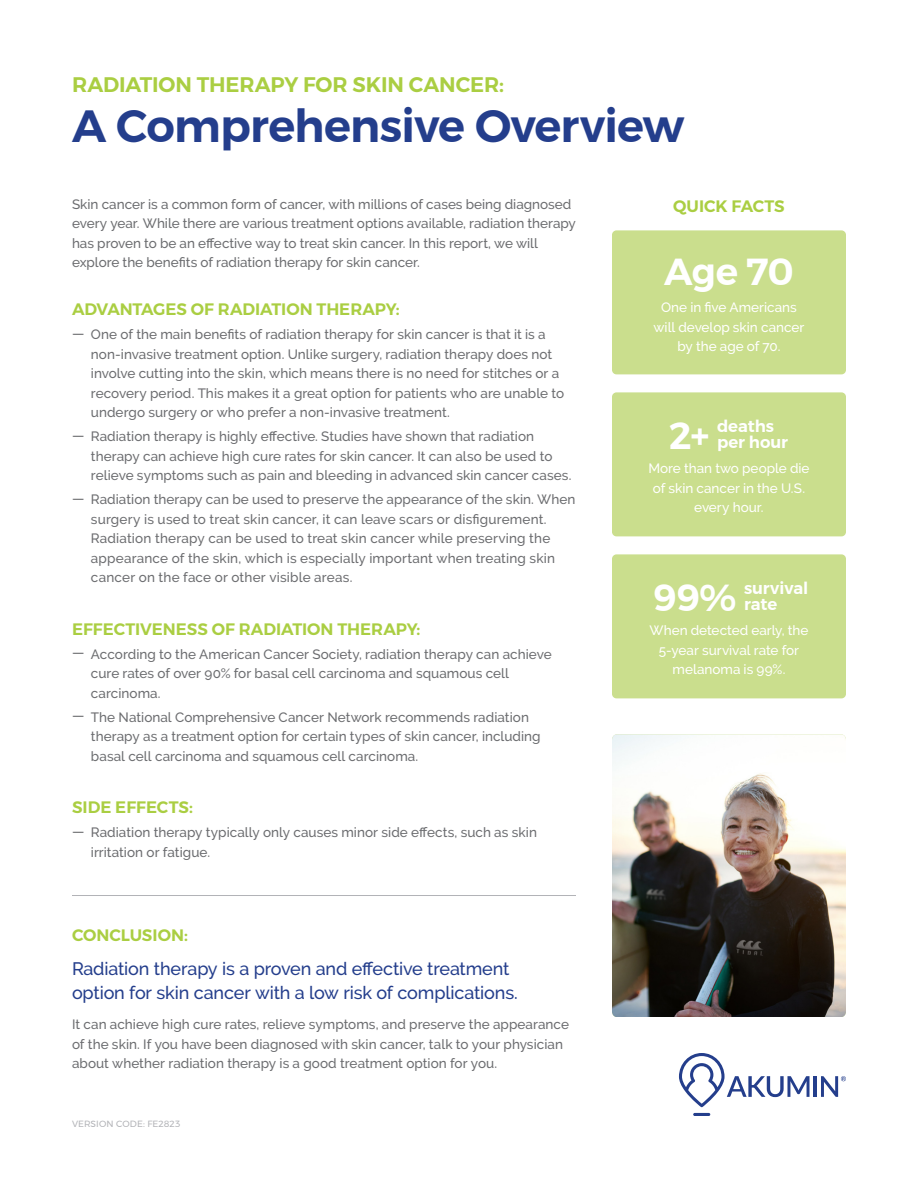
<style>
.page{position:relative;width:918px;height:1188px;background:#fff}
.page>*{position:absolute;margin:0;border:0;box-sizing:border-box;transform-origin:0 0}
.H1{font:600 45px "Montserrat";letter-spacing:-.015em;color:#243e8c}
.H4{font:600 37.5px "Montserrat";letter-spacing:-.015em;color:#fff}
.H4-2{font:600 21px "Montserrat";letter-spacing:-.005em;color:#aace42}
.t1{font:500 18px/24px "Raleway";letter-spacing:-.01em;color:#243e8c}
.H4-3{font:600 16.5px "Montserrat";color:#aace42}
.H4-4{font:600 16.5px/16.5px "Montserrat";letter-spacing:-.005em;color:#fff}
.t2{font:500 13.5px/19.5px "Raleway";letter-spacing:.005em;color:#6c6d70}
.H4-5{font:500 13.5px/19.5px "Raleway";color:#fff;text-align:center}
.Body_Bullet{font:9px "Montserrat";letter-spacing:.015em;color:#b2b3b7}
</style>
<div class="page">
<hr style="left:693px;top:1113px;width:17px;height:3px;background:#243e8c;border-radius:2px">
<svg style="left:679px;top:1053px;width:131px;height:54px"></svg>
<hr style="left:814px;top:1076px;width:3px;height:21px;background:#243e8c">
<svg style="left:821px;top:1076px;width:25px;height:21px"></svg>
<hr style="left:72px;top:895px;width:504px;height:1px;background:#b2b3b7">
<div style="left:612px;top:230px;width:234px;height:144px;background:#cade8d;border-radius:4px"></div>
<div style="left:612px;top:392px;width:234px;height:144px;background:#cade8d;border-radius:4px"></div>
<div style="left:612px;top:554px;width:234px;height:144px;background:#cade8d;border-radius:4px"></div>
<img style="left:612px;top:734px;width:234px;height:283px">
<p class="H4-2" style="left:72px;top:68px;width:434px">RADIATION THERAPY FOR SKIN CANCER:</p>
<p class="H1" style="left:72px;top:90px;width:614px">A Comprehensive Overview</p>
<p class="t2" style="left:72px;top:194px;width:505px">Skin cancer is a common form of cancer, with millions of cases being diagnosed every year. While there are various treatment options available, radiation therapy has proven to be an effective way to treat skin cancer. In this report, we will explore the benefits of radiation therapy for skin cancer.</p>
<p class="H4-3" style="left:72px;top:296px;width:329px">ADVANTAGES OF RADIATION THERAPY:</p>
<p class="t2" style="left:91px;top:325px;width:475px;text-indent:-19px">— One of the main benefits of radiation therapy for skin cancer is that it is a non-invasive treatment option. Unlike surgery, radiation therapy does not involve cutting into the skin, which means there is no need for stitches or a recovery period. This makes it a great option for patients who are unable to undergo surgery or who prefer a non-invasive treatment.</p>
<p class="t2" style="left:91px;top:427px;width:482px;text-indent:-19px">— Radiation therapy is highly effective. Studies have shown that radiation therapy can achieve high cure rates for skin cancer. It can also be used to relieve symptoms such as pain and bleeding in advanced skin cancer cases.</p>
<p class="t2" style="left:91px;top:490px;width:486px;text-indent:-19px">— Radiation therapy can be used to preserve the appearance of the skin. When surgery is used to treat skin cancer, it can leave scars or disfigurement.<br>Radiation therapy can be used to treat skin cancer while preserving the appearance of the skin, which is especially important when treating skin cancer on the face or other visible areas.</p>
<p class="H4-3" style="left:72px;top:616px;width:350px">EFFECTIVENESS OF RADIATION THERAPY:</p>
<p class="t2" style="left:91px;top:644px;width:462px;text-indent:-19px">— According to the American Cancer Society, radiation therapy can achieve cure rates of over 90% for basal cell carcinoma and squamous cell carcinoma.</p>
<p class="t2" style="left:91px;top:707px;width:451px;text-indent:-19px">— The National Comprehensive Cancer Network recommends radiation therapy as a treatment option for certain types of skin cancer, including basal cell carcinoma and squamous cell carcinoma.</p>
<p class="H4-3" style="left:72px;top:794px;width:123px">SIDE EFFECTS:</p>
<p class="t2" style="left:91px;top:823px;width:448px;text-indent:-19px">— Radiation therapy typically only causes minor side effects, such as skin irritation or fatigue.</p>
<p class="H4-3" style="left:72px;top:922px;width:118px">CONCLUSION:</p>
<p class="t1" style="left:72px;top:957px;width:447px">Radiation therapy is a proven and effective treatment option for skin cancer with a low risk of complications.</p>
<p class="t2" style="left:72px;top:1015px;width:499px">It can achieve high cure rates, relieve symptoms, and preserve the appearance of the skin. If you have been diagnosed with skin cancer, talk to your physician about whether radiation therapy is a good treatment option for you.</p>
<p class="Body_Bullet" style="left:72px;top:1117px;width:110px">VERSION CODE: FE2823</p>
<p class="H4-3" style="left:673px;top:193px;width:113px">QUICK FACTS</p>
<p class="H4" style="left:664px;top:242px;width:131px">Age 70</p>
<p class="H4-5" style="left:654px;top:298px;width:152px">One in five Americans will develop skin cancer by the age of 70.</p>
<p class="H4" style="left:669px;top:406px;width:42px">2+</p>
<p class="H4-4" style="left:717px;top:418px;width:73px">deaths per hour</p>
<p class="H4-5" style="left:648px;top:459px;width:163px">More than two people die of skin cancer in the U.S. every hour.</p>
<p class="H4" style="left:654px;top:568px;width:84px">99%</p>
<p class="H4-4" style="left:744px;top:580px;width:66px">survival rate</p>
<p class="H4-5" style="left:650px;top:621px;width:160px">When detected early, the<br>5-year survival rate for melanoma is 99%.</p>
</div>
